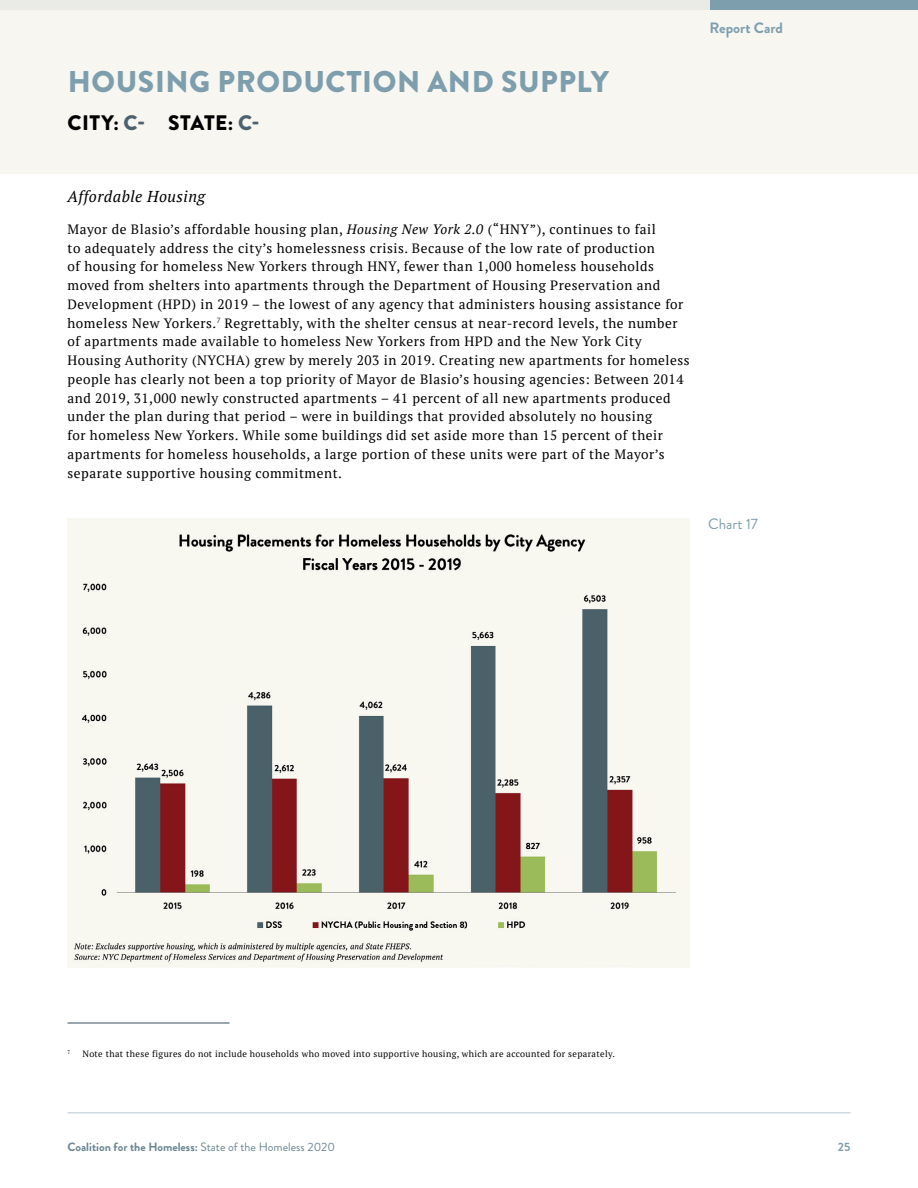
<style>
.page{position:relative;width:918px;height:1188px;background:#fff}
.page>*{position:absolute;margin:0;border:0;box-sizing:border-box;transform-origin:0 0}
.t1{font:900 30px "Brandon Grotesque";letter-spacing:.02em;color:#7d9ead}
.t2{font:900 21px "Brandon Grotesque";letter-spacing:.02em;color:#000}
.t3{font:italic 15.75px "PT Serif";letter-spacing:.03em;color:#000}
.t4{font:700 15px "Brandon Grotesque";color:#7d9ead}
.t5{font:15px "Brandon Grotesque";color:#7d9ead}
.t6{font:13.5px/18.8px "PT Serif";letter-spacing:.04em;color:#000}
.t7{font:700 12px "Brandon Grotesque";color:#698591}
.t8{font:700 12px "Brandon Grotesque";color:#7d9ead}
.t9{font:9px "PT Serif";letter-spacing:.04em;color:#000}
.t10{font:5.25px "PT Serif";color:#000}
.s1{color:#4b626e}
.s2{font-style:italic}
.s3{font-weight:400}
</style>
<div class="page">
<hr style="left:68px;top:1112px;width:782px;height:1px;background:#becfd6">
<div style="left:710px;top:0;width:208px;height:10px;background:#7d9ead"></div>
<div style="left:0;top:0;width:710px;height:10px;background:#eaebe6"></div>
<div style="left:0;top:10px;width:918px;height:164px;background:#f7f6f1"></div>
<hr style="left:68px;top:1022px;width:162px;height:2px;background:#4b616e">
<img style="left:68px;top:518px;width:622px;height:449px">
<h1 class="t1" style="left:68px;top:61px;width:543px">HOUSING PRODUCTION AND SUPPLY</h1>
<h2 class="t2" style="left:68px;top:108px;width:193px">CITY: <span class="s1">C-</span> STATE: <span class="s1">C-</span></h2>
<p class="t4" style="left:710px;top:18px;width:75px">Report Card</p>
<p class="t3" style="left:68px;top:188px;width:139px">Affordable Housing</p>
<p class="t6" style="left:67px;top:220px;width:624px">Mayor de Blasio’s affordable housing plan, <span class="s2">Housing New York 2.0</span> (“HNY”), continues to fail<br>to adequately address the city’s homelessness crisis. Because of the low rate of production<br>of housing for homeless New Yorkers through HNY, fewer than 1,000 homeless households moved from shelters into apartments through the Department of Housing Preservation and Development (HPD) in 2019 – the lowest of any agency that administers housing assistance for homeless New Yorkers.<sup>7</sup> Regrettably, with the shelter census at near-record levels, the number of apartments made available to homeless New Yorkers from HPD and the New York City Housing Authority (NYCHA) grew by merely 203 in 2019. Creating new apartments for homeless people has clearly not been a top priority of Mayor de Blasio’s housing agencies: Between 2014 and 2019, 31,000 newly constructed apartments – 41 percent of all new apartments produced under the plan during that period – were in buildings that provided absolutely no housing<br>for homeless New Yorkers. While some buildings did set aside more than 15 percent of their apartments for homeless households, a large portion of these units were part of the Mayor’s separate supportive housing commitment.</p>
<p class="t5" style="left:708px;top:513px;width:51px">Chart 17</p>
<p class="t10" style="left:68px;top:1049px;width:4px">7</p>
<p class="t9" style="left:82px;top:1049px;width:534px">Note that these figures do not include households who moved into supportive housing, which are accounted for separately.</p>
<p class="t7" style="left:68px;top:1138px;width:269px">Coalition for the Homeless: <span class="s3">State of the Homeless 2020</span></p>
<p class="t8" style="left:838px;top:1138px;width:14px">25</p>
</div>
